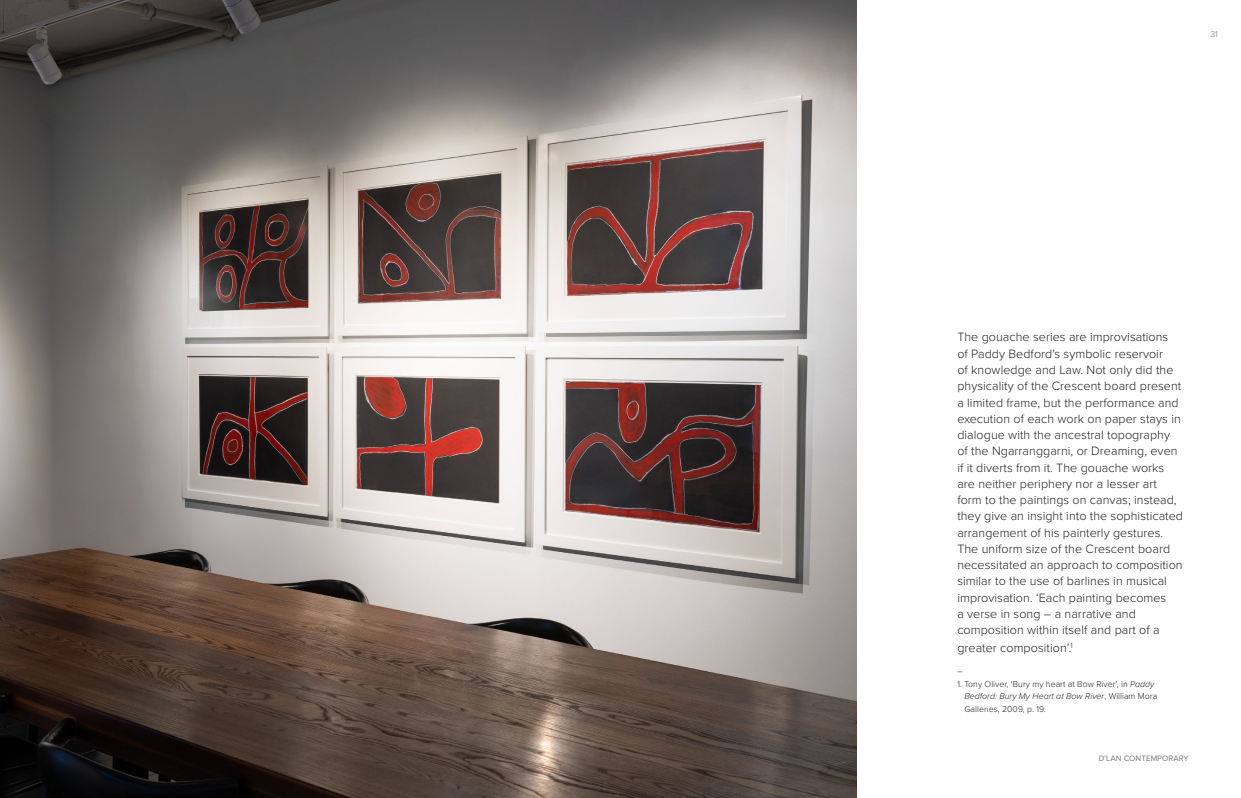
<style>
.page{position:relative;width:1241px;height:798px;background:#fff}
.page>*{position:absolute;margin:0;border:0;box-sizing:border-box;transform-origin:0 0}
.essay_text{font:300 12.5px/16.2px "Proxima Nova";letter-spacing:.005em;color:#231f20}
.essay_text-2{font:300 8.75px/12.5px "Proxima Nova";letter-spacing:.005em;color:#231f20}
.t1{font:300 8.75px "Proxima Nova";color:#76787b}
.t2{font:8.12px "Proxima Nova";letter-spacing:.005em;color:#76787b}
.s1{font-style:italic}
</style>
<div class="page">
<img style="left:0;top:0;width:856px;height:797px">
<p class="t1" style="left:1210px;top:28px;width:9px">31</p>
<p class="essay_text" style="left:957px;top:328px;width:227px">The gouache series are improvisations<br>of Paddy Bedford's symbolic reservoir<br>of knowledge and Law. Not only did the physicality of the Crescent board present a limited frame, but the performance and execution of each work on paper stays in dialogue with the ancestral topography of the Ngarranggarni, or Dreaming, even if it diverts from it. The gouache works are neither periphery nor a lesser art form to the paintings on canvas; instead, they give an insight into the sophisticated arrangement of his painterly gestures.<br>The uniform size of the Crescent board necessitated an approach to composition similar to the use of barlines in musical improvisation. ‘Each painting becomes<br>a verse in song – a narrative and composition within itself and part of a</p>
<p class="essay_text" style="left:957px;top:638px;width:117px">greater composition’.<sup>1</sup></p>
<p class="essay_text-2" style="left:957px;top:664px;width:7px">–</p>
<p class="essay_text-2" style="left:964px;top:677px;width:194px;text-indent:-7px">1. Tony Oliver, ‘Bury my heart at Bow River’, in <span class="s1">Paddy<br>Bedford: Bury My Heart at Bow River</span>, William Mora<br>Galleries, 2009, p. 19.</p>
<p class="t2" style="left:1098px;top:751px;width:91px">D’LAN CONTEMPORARY</p>
</div>
